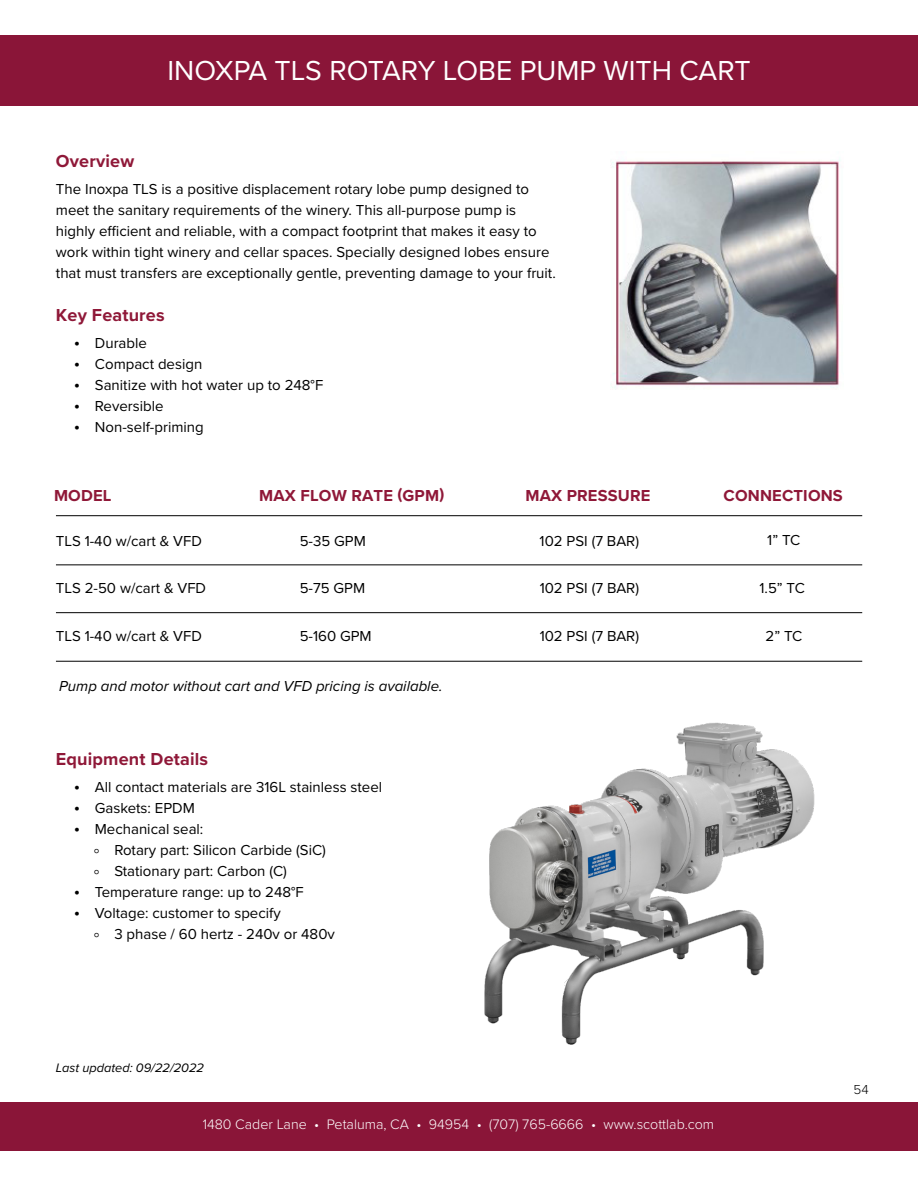
<style>
.page{position:relative;width:918px;height:1188px;background:#fff}
.page>*{position:absolute;margin:0;border:0;box-sizing:border-box;transform-origin:0 0}
.t1{font:28.5px "Proxima Nova";color:#fff}
.t2{font:700 18px "Proxima Nova";letter-spacing:.01em;color:#8f1838}
.t3{font:700 16.5px "Proxima Nova";letter-spacing:.01em;color:#8f1838}
.t4{font:15px/21px "Proxima Nova";color:#000}
.t5{font:italic 15px "Proxima Nova";color:#000}
.t6{font:300 14.25px "Proxima Nova";color:#fff}
.t7{font:300 13.5px "Proxima Nova";color:#000}
.t8{font:italic 12.75px "Proxima Nova";color:#000}
.s1{font-size:18px}
.s2{font-family:"Arial Narrow";font-size:18px}
</style>
<div class="page">
<div style="left:0;top:35px;width:918px;height:71px;background:#8a1538"></div>
<div style="left:0;top:1102px;width:918px;height:49px;background:#8a1538"></div>
<hr style="left:56px;top:515px;width:806px;height:1px;background:#000">
<hr style="left:56px;top:564px;width:806px;height:1px;background:#000">
<hr style="left:56px;top:612px;width:806px;height:1px;background:#000">
<hr style="left:56px;top:661px;width:806px;height:1px;background:#000">
<img style="left:484px;top:722px;width:331px;height:323px">
<img style="left:612px;top:159px;width:228px;height:230px">
<h1 class="t1" style="left:167px;top:50px;width:585px">INOXPA TLS ROTARY LOBE PUMP WITH CART</h1>
<p class="t2" style="left:56px;top:148px;width:80px">Overview</p>
<p class="t4" style="left:56px;top:178px;width:501px">The Inoxpa TLS is a positive displacement rotary lobe pump designed to meet the sanitary requirements of the winery. This all-purpose pump is highly efficient and reliable, with a compact footprint that makes it easy to work within tight winery and cellar spaces. Specially designed lobes ensure that must transfers are exceptionally gentle, preventing damage to your fruit.</p>
<p class="t2" style="left:56px;top:301px;width:110px">Key Features</p>
<p class="t4" style="left:74px;top:332px;width:75px"><span class="s1">•</span> Durable</p>
<p class="t4" style="left:74px;top:353px;width:130px"><span class="s1">•</span> Compact design</p>
<p class="t4" style="left:74px;top:374px;width:251px"><span class="s1">•</span> Sanitize with hot water up to 248°F</p>
<p class="t4" style="left:74px;top:395px;width:91px"><span class="s1">•</span> Reversible</p>
<p class="t4" style="left:74px;top:416px;width:131px"><span class="s1">•</span> Non-self-priming</p>
<p class="t3" style="left:54px;top:483px;width:59px">MODEL</p>
<p class="t3" style="left:259px;top:483px;width:187px">MAX FLOW RATE (GPM)</p>
<p class="t3" style="left:525px;top:483px;width:127px">MAX PRESSURE</p>
<p class="t3" style="left:724px;top:483px;width:121px">CONNECTIONS</p>
<p class="t4" style="left:56px;top:530px;width:147px">TLS 1-40 w/cart &amp; VFD</p>
<p class="t4" style="left:300px;top:530px;width:68px">5-35 GPM</p>
<p class="t4" style="left:540px;top:530px;width:101px">102 PSI (7 BAR)</p>
<p class="t4" style="left:767px;top:528px;width:35px">1” TC</p>
<p class="t4" style="left:56px;top:577px;width:152px">TLS 2-50 w/cart &amp; VFD</p>
<p class="t4" style="left:300px;top:577px;width:67px">5-75 GPM</p>
<p class="t4" style="left:540px;top:577px;width:101px">102 PSI (7 BAR)</p>
<p class="t4" style="left:540px;top:625px;width:101px">102 PSI (7 BAR)</p>
<p class="t4" style="left:760px;top:577px;width:47px">1.5” TC</p>
<p class="t4" style="left:56px;top:625px;width:147px">TLS 1-40 w/cart &amp; VFD</p>
<p class="t4" style="left:300px;top:625px;width:73px">5-160 GPM</p>
<p class="t4" style="left:766px;top:625px;width:38px">2” TC</p>
<p class="t5" style="left:59px;top:674px;width:385px">Pump and motor without cart and VFD pricing is available.</p>
<p class="t2" style="left:56px;top:746px;width:154px">Equipment Details</p>
<p class="t4" style="left:74px;top:776px;width:310px"><span class="s1">•</span> All contact materials are 316L stainless steel</p>
<p class="t4" style="left:74px;top:797px;width:123px"><span class="s1">•</span> Gaskets: EPDM</p>
<p class="t4" style="left:93px;top:818px;width:234px;text-indent:-20px"><span class="s1">•</span> Mechanical seal:<br><span class="s2">◦</span> Rotary part: Silicon Carbide (SiC) <span class="s2">◦</span> Stationary part: Carbon (C)</p>
<p class="t4" style="left:74px;top:881px;width:231px"><span class="s1">•</span> Temperature range: up to 248°F</p>
<p class="t4" style="left:93px;top:902px;width:243px;text-indent:-20px"><span class="s1">•</span> Voltage: customer to specify<br><span class="s2">◦</span> 3 phase / 60 hertz - 240v or 480v</p>
<p class="t8" style="left:56px;top:1058px;width:150px">Last updated: 09/22/2022</p>
<p class="t6" style="left:203px;top:1113px;width:513px">1480 Cader Lane • Petaluma, CA • 94954 • (707) 765-6666 • www.scottlab.com</p>
<p class="t7" style="left:854px;top:1079px;width:17px">54</p>
</div>
